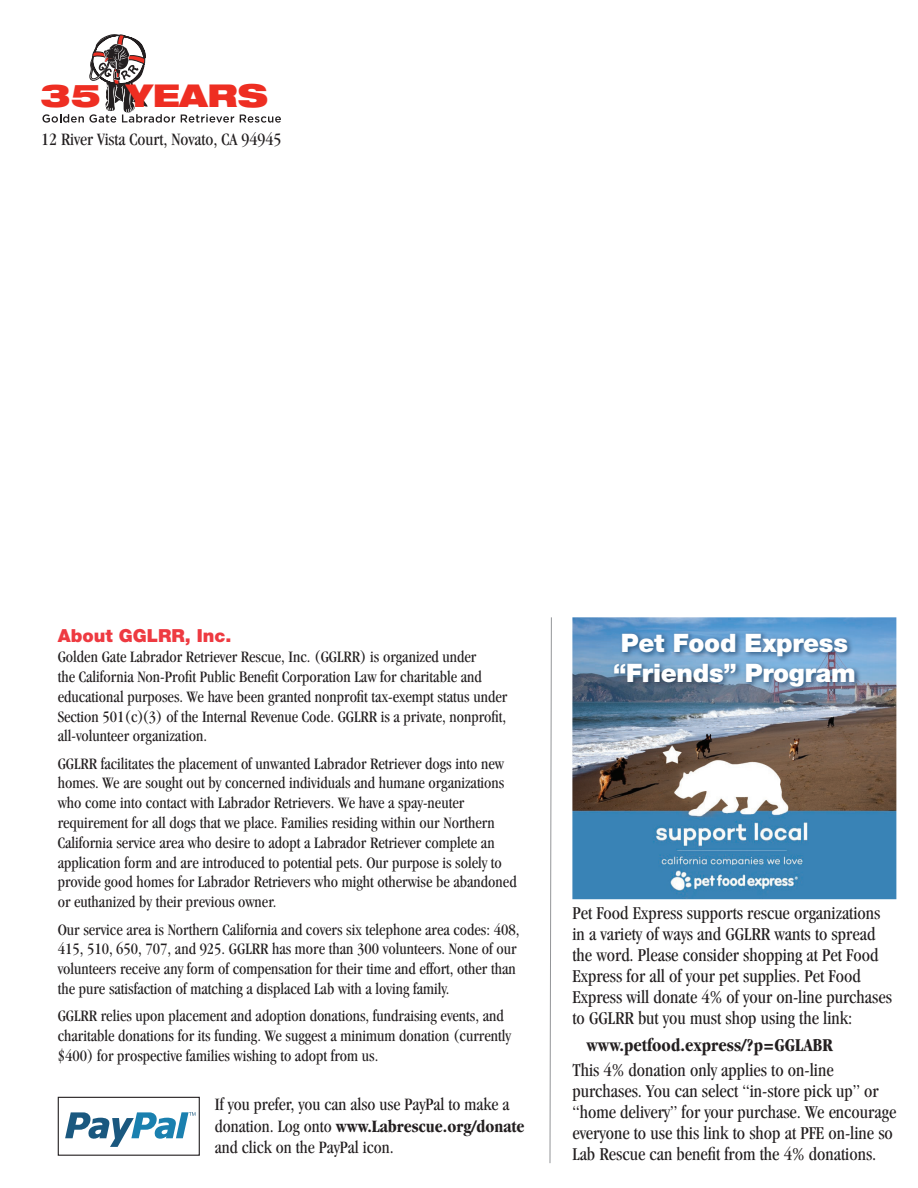
<style>
.page{position:relative;width:918px;height:1188px;background:#fff}
.page>*{position:absolute;margin:0;border:0;box-sizing:border-box;transform-origin:0 0}
.t1{font:900 expanded 31.5px "Helvetica Neue";color:#ee2e22}
.t2{font:900 25.5px/30px "Helvetica Neue";letter-spacing:-.01em;color:#fff;text-align:center}
.t3{font:condensed 18.75px/21px "Garamond";color:#231f20}
.t4{font:700 condensed 18.75px "Garamond";color:#231f20}
.t5{font:condensed 18px/21.6px "Garamond";color:#231f20}
.t6{font:900 18px "Helvetica Neue";color:#ee3a41}
.t7{font:condensed 16.5px/19.8px "Garamond";color:#231f20}
.s1{font-weight:700}
</style>
<div class="page">
<svg style="left:65px;top:1112px;width:130px;height:35px"></svg>
<div style="left:58px;top:1097px;width:142px;height:59px;border:1px solid #231f20"></div>
<svg style="left:549px;top:617px;width:3px;height:546px"></svg>
<svg style="left:42px;top:34px;width:133px;height:89px"></svg>
<svg style="left:181px;top:114px;width:53px;height:9px"></svg>
<svg style="left:240px;top:115px;width:41px;height:8px"></svg>
<img style="left:572px;top:617px;width:324px;height:282px">
<img style="left:612px;top:631px;width:249px;height:63px">
<h1 class="t1" style="left:40px;top:76px;width:230px">35 YEARS</h1>
<p class="t5" style="left:41px;top:128px;width:242px">12 River Vista Court, Novato, CA 94945</p>
<p class="t6" style="left:58px;top:625px;width:175px">About GGLRR, Inc.</p>
<p class="t7" style="left:58px;top:647px;width:451px">Golden Gate Labrador Retriever Rescue, Inc. (GGLRR) is organized under<br>the California Non-Profit Public Benefit Corporation Law for charitable and educational purposes. We have been granted nonprofit tax-exempt status under Section 501(c)(3) of the Internal Revenue Code. GGLRR is a private, nonprofit, all-volunteer organization.</p>
<p class="t7" style="left:58px;top:753px;width:460px">GGLRR facilitates the placement of unwanted Labrador Retriever dogs into new homes. We are sought out by concerned individuals and humane organizations who come into contact with Labrador Retrievers. We have a spay-neuter requirement for all dogs that we place. Families residing within our Northern California service area who desire to adopt a Labrador Retriever complete an application form and are introduced to potential pets. Our purpose is solely to provide good homes for Labrador Retrievers who might otherwise be abandoned or euthanized by their previous owner.</p>
<p class="t7" style="left:58px;top:919px;width:463px">Our service area is Northern California and covers six telephone area codes: 408, 415, 510, 650, 707, and 925. GGLRR has more than 300 volunteers. None of our volunteers receive any form of compensation for their time and effort, other than the pure satisfaction of matching a displaced Lab with a loving family.</p>
<p class="t7" style="left:58px;top:1006px;width:455px">GGLRR relies upon placement and adoption donations, fundraising events, and charitable donations for its funding. We suggest a minimum donation (currently $400) for prospective families wishing to adopt from us.</p>
<p class="t5" style="left:215px;top:1094px;width:311px">If you prefer, you can also use PayPal to make a donation. Log onto <span class="s1">www.Labrescue.org/donate </span>and click on the PayPal icon.</p>
<h2 class="t2" style="left:613px;top:628px;width:244px">Pet Food Express “Friends” Program</h2>
<p class="t3" style="left:572px;top:903px;width:321px">Pet Food Express supports rescue organizations in a variety of ways and GGLRR wants to spread the word. Please consider shopping at Pet Food Express for all of your pet supplies. Pet Food Express will donate 4% of your on-line purchases to GGLRR but you must shop using the link:</p>
<p class="t4" style="left:586px;top:1034px;width:248px">www.petfood.express/?p=GGLABR</p>
<p class="t3" style="left:572px;top:1060px;width:325px">This 4% donation only applies to on-line purchases. You can select “in-store pick up” or “home delivery” for your purchase. We encourage everyone to use this link to shop at PFE on-line so Lab Rescue can benefit from the 4% donations.</p>
</div>
